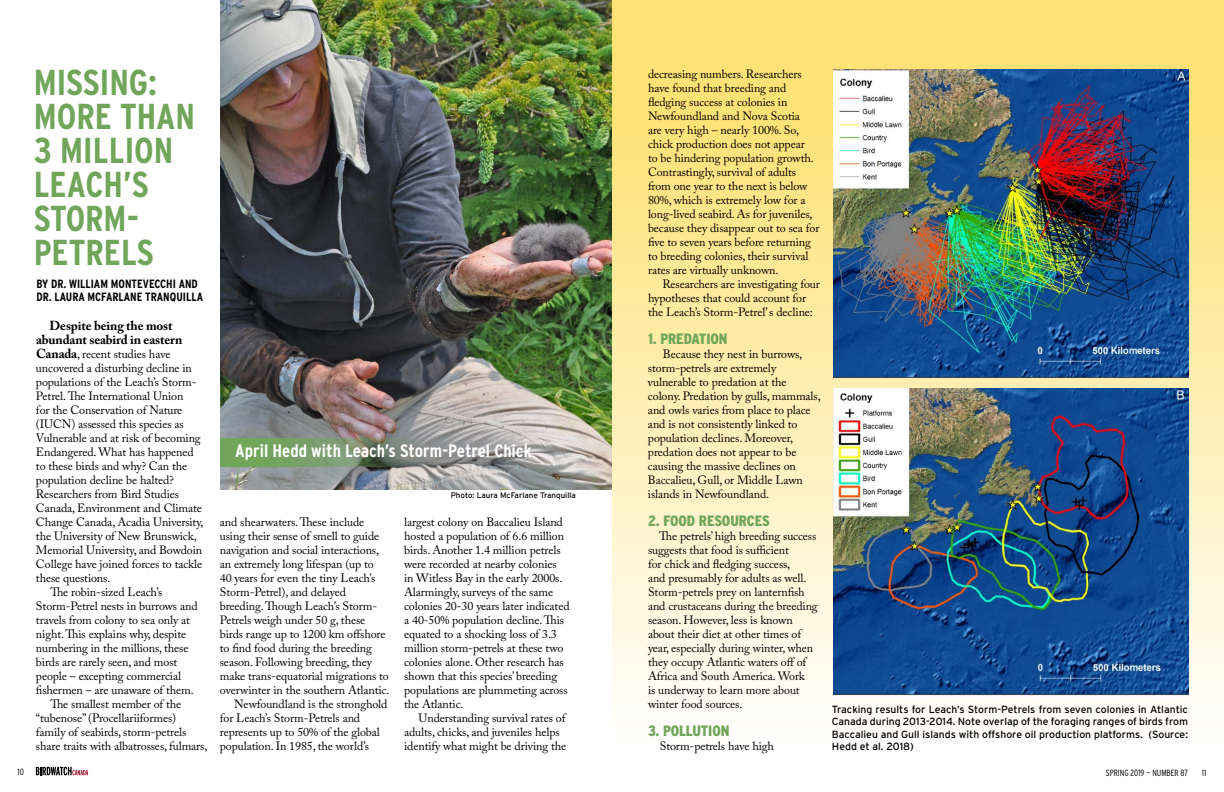
<style>
.page{position:relative;width:1224px;height:792px;background:#fff}
.page>*{position:absolute;margin:0;border:0;box-sizing:border-box;transform-origin:0 0}
.t1{font:700 condensed 36px/34px "Interstate";color:#71a65a}
.t2{font:700 condensed 18px "Interstate";color:#fff}
.t3{font:900 condensed 15px "Interstate";letter-spacing:-.01em;color:#71a65a}
.t4{font:700 13px/14px "Adobe Caslon Pro";letter-spacing:-.01em;color:#000;text-align:center}
.t5{font:12px/14px "Adobe Caslon Pro";letter-spacing:-.01em;color:#000}
.t6{font:700 condensed 12px/12.4px "Interstate";color:#000}
.t7{font:10.4px/12.5px "Interstate";color:#000;text-align:justify}
.t8{font:300 condensed 9px "Interstate";color:#000}
.t9{font:8px "Interstate";color:#000}
.s1{font-weight:700;font-size:13px}
</style>
<div class="page">
<svg style="left:612px;top:0;width:612px;height:701px;background:#fdeaa4"></svg>
<svg style="left:36px;top:767px;width:52px;height:8px"></svg>
<img style="left:834px;top:69px;width:354px;height:309px">
<img style="left:834px;top:389px;width:354px;height:309px">
<img style="left:220px;top:0;width:392px;height:490px">
<svg style="left:220px;top:438px;width:275px;height:29px;background:#7b9372"></svg>
<h1 class="t1" style="left:34px;top:65px;width:163px">MISSING:<br>MORE THAN<br>3 MILLION<br>LEACH’S<br>STORM-<br>PETRELS</h1>
<p class="t6" style="left:36px;top:278px;width:168px">BY DR. WILLIAM MONTEVECCHI AND<br>DR. LAURA MCFARLANE TRANQUILLA</p>
<p class="t4" style="left:36px;top:319px;width:148px">Despite being the most abundant seabird in eastern</p>
<p class="t5" style="left:36px;top:347px;width:136px"><span class="s1">Canada</span>, recent studies have</p>
<p class="t5" style="left:36px;top:361px;width:158px">uncovered a disturbing decline in</p>
<p class="t5" style="left:36px;top:375px;width:161px">populations of the Leach’s Storm-</p>
<p class="t5" style="left:36px;top:389px;width:149px">Petrel. The International Union</p>
<p class="t5" style="left:36px;top:403px;width:148px">for the Conservation of Nature</p>
<p class="t5" style="left:36px;top:417px;width:149px">(IUCN) assessed this species as</p>
<p class="t5" style="left:36px;top:431px;width:166px">Vulnerable and at risk of becoming</p>
<p class="t5" style="left:36px;top:445px;width:159px">Endangered. What has happened</p>
<p class="t5" style="left:36px;top:459px;width:153px">to these birds and why? Can the</p>
<p class="t5" style="left:36px;top:473px;width:139px">population decline be halted?</p>
<p class="t5" style="left:36px;top:487px;width:145px">Researchers from Bird Studies</p>
<p class="t5" style="left:36px;top:501px;width:168px">Canada, Environment and Climate</p>
<p class="t5" style="left:36px;top:515px;width:169px">Change Canada, Acadia University,</p>
<p class="t5" style="left:36px;top:529px;width:162px">the University of New Brunswick,</p>
<p class="t5" style="left:36px;top:543px;width:168px">Memorial University, and Bowdoin</p>
<p class="t5" style="left:36px;top:557px;width:168px">College have joined forces to tackle</p>
<p class="t5" style="left:36px;top:571px;width:76px">these questions.</p>
<p class="t5" style="left:50px;top:585px;width:113px">The robin-sized Leach’s</p>
<p class="t5" style="left:36px;top:599px;width:163px">Storm-Petrel nests in burrows and</p>
<p class="t5" style="left:36px;top:613px;width:156px">travels from colony to sea only at</p>
<p class="t5" style="left:36px;top:627px;width:152px">night. This explains why, despite</p>
<p class="t5" style="left:36px;top:641px;width:154px">numbering in the millions, these</p>
<p class="t5" style="left:36px;top:655px;width:143px">birds are rarely seen, and most</p>
<p class="t5" style="left:36px;top:669px;width:147px">people – excepting commercial</p>
<p class="t5" style="left:36px;top:683px;width:159px">fishermen – are unaware of them.</p>
<p class="t5" style="left:50px;top:697px;width:133px">The smallest member of the</p>
<p class="t5" style="left:36px;top:711px;width:142px">“tubenose” (Procellariiformes)</p>
<p class="t5" style="left:36px;top:725px;width:152px">family of seabirds, storm-petrels</p>
<p class="t5" style="left:36px;top:739px;width:173px">share traits with albatrosses, fulmars,</p>
<h2 class="t2" style="left:235px;top:441px;width:298px">April Hedd with Leach’s Storm-Petrel Chick</h2>
<p class="t5" style="left:220px;top:515px;width:146px">and shearwaters. These include</p>
<p class="t5" style="left:220px;top:529px;width:161px">using their sense of smell to guide</p>
<p class="t5" style="left:220px;top:543px;width:161px">navigation and social interactions,</p>
<p class="t5" style="left:220px;top:557px;width:156px">an extremely long lifespan (up to</p>
<p class="t5" style="left:220px;top:571px;width:157px">40 years for even the tiny Leach’s</p>
<p class="t5" style="left:220px;top:585px;width:128px">Storm-Petrel), and delayed</p>
<p class="t5" style="left:220px;top:599px;width:158px">breeding. Though Leach’s Storm-</p>
<p class="t5" style="left:220px;top:613px;width:147px">Petrels weigh under 50 g, these</p>
<p class="t5" style="left:220px;top:627px;width:167px">birds range up to 1200 km offshore</p>
<p class="t5" style="left:220px;top:641px;width:154px">to find food during the breeding</p>
<p class="t5" style="left:220px;top:655px;width:154px">season. Following breeding, they</p>
<p class="t5" style="left:220px;top:669px;width:171px">make trans-equatorial migrations to</p>
<p class="t5" style="left:220px;top:683px;width:171px">overwinter in the southern Atlantic.</p>
<p class="t5" style="left:234px;top:697px;width:155px">Newfoundland is the stronghold</p>
<p class="t5" style="left:220px;top:711px;width:142px">for Leach’s Storm-Petrels and</p>
<p class="t5" style="left:220px;top:725px;width:162px">represents up to 50% of the global</p>
<p class="t5" style="left:220px;top:739px;width:151px">population. In 1985, the world’s</p>
<p class="t9" style="left:451px;top:491px;width:127px">Photo: Laura McFarlane Tranquilla</p>
<p class="t5" style="left:404px;top:515px;width:167px">largest colony on Baccalieu Island hosted a population of 6.6 million birds. Another 1.4 million petrels were recorded at nearby colonies<br>in Witless Bay in the early 2000s.<br>Alarmingly, surveys of the same colonies 20-30 years later indicated a 40-50% population decline. This equated to a shocking loss of 3.3 million storm-petrels at these two colonies alone. Other research has shown that this species’ breeding populations are plummeting across the Atlantic.</p>
<p class="t5" style="left:404px;top:711px;width:164px;text-indent:14px">Understanding survival rates of adults, chicks, and juveniles helps identify what might be driving the</p>
<p class="t5" style="left:648px;top:67px;width:173px">decreasing numbers. Researchers have found that breeding and fledging success at colonies in Newfoundland and Nova Scotia<br>are very high – nearly 100%. So, chick production does not appear<br>to be hindering population growth.<br>Contrastingly, survival of adults from one year to the next is below 80%, which is extremely low for a long-lived seabird. As for juveniles, because they disappear out to sea for five to seven years before returning to breeding colonies, their survival rates are virtually unknown.</p>
<p class="t5" style="left:648px;top:277px;width:173px;text-indent:14px">Researchers are investigating four hypotheses that could account for the Leach’s Storm-Petrel’ s decline:</p>
<p class="t3" style="left:648px;top:330px;width:81px">1. PREDATION</p>
<p class="t5" style="left:648px;top:347px;width:174px;text-indent:15px">Because they nest in burrows, storm-petrels are extremely vulnerable to predation at the colony. Predation by gulls, mammals, and owls varies from place to place and is not consistently linked to population declines. Moreover, predation does not appear to be causing the massive declines on<br>Baccalieu, Gull, or Middle Lawn islands in Newfoundland.</p>
<p class="t3" style="left:648px;top:512px;width:123px">2. FOOD RESOURCES</p>
<p class="t5" style="left:648px;top:529px;width:171px;text-indent:11px">The petrels’ high breeding success suggests that food is sufficient<br>for chick and fledging success,<br>and presumably for adults as well.<br>Storm-petrels prey on lanternfish and crustaceans during the breeding season. However, less is known about their diet at other times of year, especially during winter, when they occupy Atlantic waters off of<br>Africa and South America. Work<br>is underway to learn more about winter food sources.</p>
<p class="t3" style="left:648px;top:722px;width:83px">3. POLLUTION</p>
<p class="t5" style="left:660px;top:739px;width:116px">Storm-petrels have high</p>
<p class="t7" style="left:832px;top:703px;width:358px">Tracking results for Leach’s Storm-Petrels from seven colonies in Atlantic Canada during 2013-2014. Note overlap of the foraging ranges of birds from Baccalieu and Gull islands with offshore oil production platforms. (Source:<br>Hedd et al. 2018)</p>
<p class="t8" style="left:18px;top:766px;width:8px">10</p>
<p class="t8" style="left:1106px;top:767px;width:84px">SPRING 2019 — NUMBER 87</p>
<p class="t8" style="left:1202px;top:767px;width:6px">11</p>
</div>
